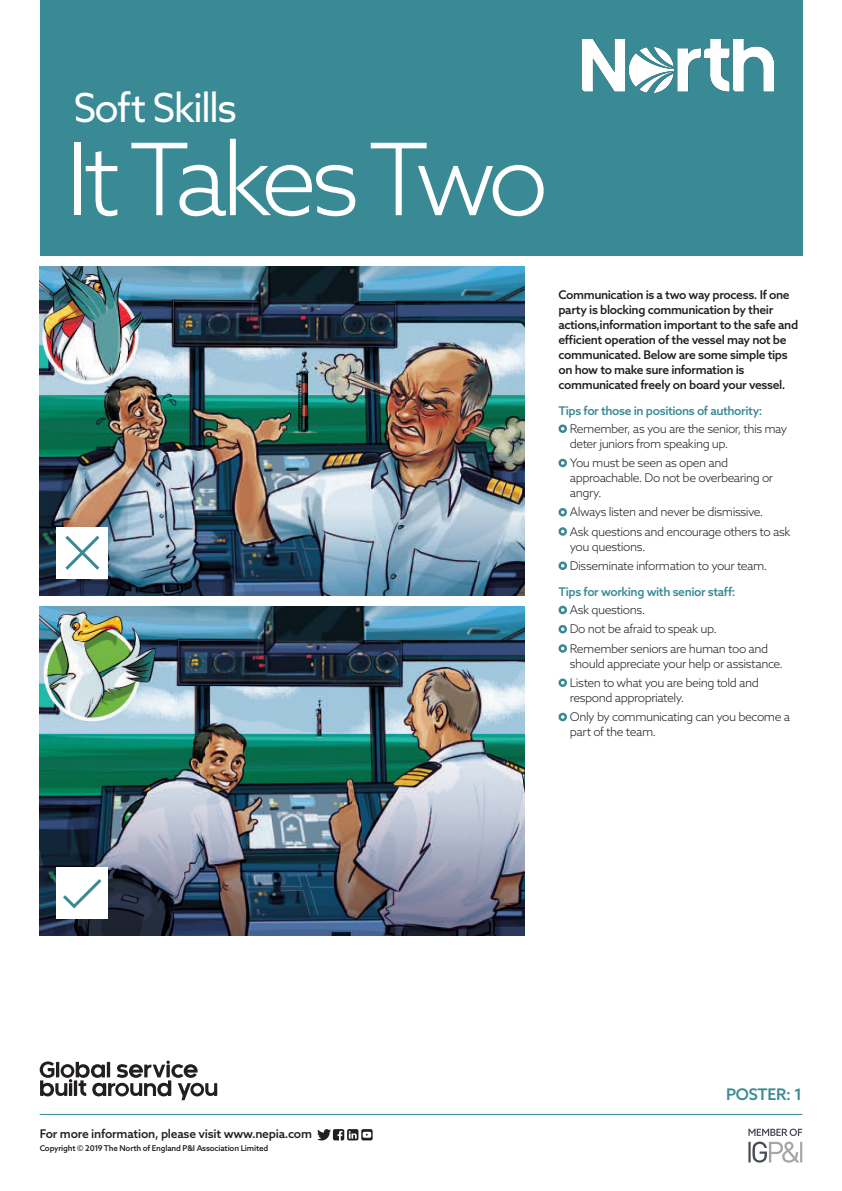
<style>
.page{position:relative;width:842px;height:1191px;background:#fff}
.page>*{position:absolute;margin:0;border:0;box-sizing:border-box;transform-origin:0 0}
.NORTH_-_Subject{font:300 100px "Azo Sans";letter-spacing:-.085em;color:#fff}
.NORTH_-_Poster{font:40px "Azo Sans";letter-spacing:-.045em;color:#fff}
.NORTH_-_Number{font:500 16px "Azo Sans";letter-spacing:-.02em;color:#398a94}
.NORTH_-_Points__1_5{font:300 12px/15px "Azo Sans";letter-spacing:-.035em;color:#231f20}
.NORTH_-_Introduction{font:500 12px/15px "Azo Sans";letter-spacing:-.03em;color:#231f20}
.NORTH_-_Introduction-2{font:500 12px "Azo Sans";letter-spacing:-.03em;color:#398a94}
.NORTH_-_Footer{font:500 12px "Azo Sans";letter-spacing:-.02em;color:#231f20}
.NORTH_-_Copyright{font:500 8px "Azo Sans";letter-spacing:-.02em;color:#231f20}
</style>
<div class="page">
<div style="left:558px;top:424px;width:9px;height:9px;border:2px solid #398a94;border-radius:50%"></div>
<div style="left:558px;top:459px;width:9px;height:8px;border:2px solid #398a94;border-radius:50%"></div>
<div style="left:558px;top:508px;width:9px;height:8px;border:2px solid #398a94;border-radius:50%"></div>
<div style="left:558px;top:527px;width:9px;height:9px;border:2px solid #398a94;border-radius:50%"></div>
<div style="left:558px;top:561px;width:9px;height:9px;border:2px solid #398a94;border-radius:50%"></div>
<div style="left:558px;top:605px;width:9px;height:9px;border:2px solid #398a94;border-radius:50%"></div>
<div style="left:558px;top:625px;width:9px;height:8px;border:2px solid #398a94;border-radius:50%"></div>
<div style="left:558px;top:644px;width:9px;height:8px;border:2px solid #398a94;border-radius:50%"></div>
<div style="left:558px;top:678px;width:9px;height:9px;border:2px solid #398a94;border-radius:50%"></div>
<div style="left:558px;top:712px;width:9px;height:9px;border:2px solid #398a94;border-radius:50%"></div>
<hr style="left:40px;top:1114px;width:762px;height:1px;background:#398a94">
<svg style="left:40px;top:1060px;width:177px;height:40px"></svg>
<img style="left:40px;top:266px;width:484px;height:329px">
<div style="left:57px;top:527px;width:51px;height:51px;background:#fff"></div>
<svg style="left:65px;top:535px;width:35px;height:35px"></svg>
<svg style="left:317px;top:1129px;width:56px;height:11px"></svg>
<div style="left:40px;top:0;width:762px;height:255px;background:#398a94"></div>
<svg style="left:748px;top:1128px;width:54px;height:34px"></svg>
<img style="left:40px;top:607px;width:484px;height:328px">
<div style="left:57px;top:867px;width:51px;height:51px;background:#fff"></div>
<svg style="left:63px;top:879px;width:39px;height:30px"></svg>
<img style="left:582px;top:40px;width:192px;height:52px">
<p class="NORTH_-_Poster" style="left:74px;top:81px;width:165px">Soft Skills</p>
<p class="NORTH_-_Subject" style="left:65px;top:114px;width:485px">It Takes Two</p>
<p class="NORTH_-_Introduction" style="left:558px;top:287px;width:241px">Communication is a two way process. If one party is blocking communication by their actions,information important to the safe and efficient operation of the vessel may not be communicated. Below are some simple tips on how to make sure information is communicated freely on board your vessel.</p>
<p class="NORTH_-_Introduction-2" style="left:558px;top:403px;width:205px">Tips for those in positions of authority:</p>
<p class="NORTH_-_Points__1_5" style="left:570px;top:421px;width:219px">Remember, as you are the senior, this may deter juniors from speaking up.</p>
<p class="NORTH_-_Points__1_5" style="left:570px;top:455px;width:205px">You must be seen as open and approachable. Do not be overbearing or angry.</p>
<p class="NORTH_-_Points__1_5" style="left:570px;top:504px;width:195px">Always listen and never be dismissive.</p>
<p class="NORTH_-_Points__1_5" style="left:570px;top:524px;width:222px">Ask questions and encourage others to ask you questions.</p>
<p class="NORTH_-_Points__1_5" style="left:570px;top:558px;width:199px">Disseminate information to your team.</p>
<p class="NORTH_-_Introduction-2" style="left:558px;top:584px;width:178px">Tips for working with senior staff:</p>
<p class="NORTH_-_Points__1_5" style="left:570px;top:602px;width:77px">Ask questions.</p>
<p class="NORTH_-_Points__1_5" style="left:570px;top:621px;width:149px">Do not be afraid to speak up.</p>
<p class="NORTH_-_Points__1_5" style="left:570px;top:641px;width:215px">Remember seniors are human too and should appreciate your help or assistance.</p>
<p class="NORTH_-_Points__1_5" style="left:570px;top:675px;width:191px">Listen to what you are being told and respond appropriately.</p>
<p class="NORTH_-_Points__1_5" style="left:570px;top:709px;width:222px">Only by communicating can you become a part of the team.</p>
<p class="NORTH_-_Footer" style="left:40px;top:1126px;width:274px">For more information, please visit www.nepia.com</p>
<p class="NORTH_-_Copyright" style="left:40px;top:1143px;width:230px">Copyright © 2019 The North of England P&amp;I Association Limited</p>
<p class="NORTH_-_Number" style="left:726px;top:1084px;width:78px">POSTER: 1</p>
</div>
